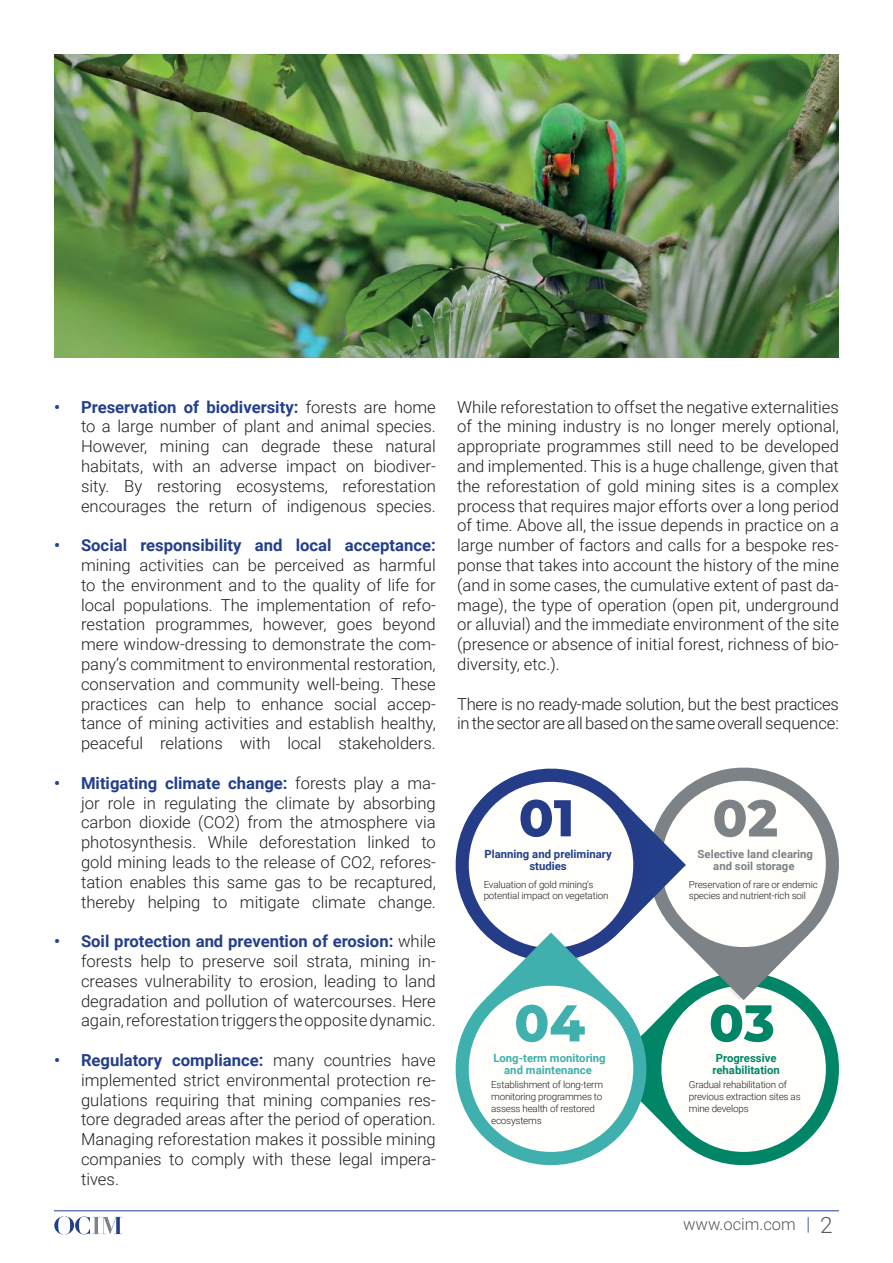
<style>
.page{position:relative;width:893px;height:1263px;background:#fff}
.page>*{position:absolute;margin:0;border:0;box-sizing:border-box;transform-origin:0 0}
.t1{font:800 51.6px "Montserrat";color:#008567}
.t2{font:800 51.6px "Montserrat";color:#7c8286}
.t3{font:800 51.6px "Montserrat";color:#3fb0ad}
.t4{font:800 51.6px "Montserrat";color:#253d89}
.t5{font:300 16.5px/19.8px "Roboto";color:#221f1f;text-align:justify}
.t6{font:300 16.5px/19.8px "Roboto";letter-spacing:-.02em;color:#221f1f}
.t7{font:700 16.5px "Roboto";color:#243f8a}
.t8{font:300 16.5px "Roboto";color:#57585a}
.t9{font:700 11.25px/12px "Roboto";color:#7c8286;text-align:center}
.t10{font:700 11.25px/12px "Roboto";color:#3fb0ad;text-align:center}
.t11{font:700 11.25px/12px "Roboto";color:#243f8a;text-align:center}
.t12{font:700 11.25px/12px "Roboto";color:#008567}
.t13{font:300 9.75px/11.7px "Roboto";letter-spacing:-.02em;color:#221f1f}
.s1{font-weight:700;color:#243f8a}
.s2{font-size:22.5px}
</style>
<div class="page">
<svg style="left:808px;top:1217px;width:1px;height:15px"></svg>
<svg style="left:54px;top:1216px;width:68px;height:18px"></svg>
<hr style="left:54px;top:1210px;width:785px;height:1px;background:#24408e">
<img style="left:54px;top:54px;width:785px;height:303px">
<svg style="left:455px;top:767px;width:384px;height:399px"></svg>
<p class="t5" style="left:81px;top:396px;width:356px;text-indent:-27px"><span class="s1">• Preservation of biodiversity:</span> forests are home to a large number of plant and animal species.<br>However, mining can degrade these natural habitats, with an adverse impact on biodiver&shy;sity. By restoring ecosystems, reforestation encourages the return of indigenous species.</p>
<p class="t7" style="left:54px;top:539px;width:383px">• Social responsibility and local acceptance:</p>
<p class="t5" style="left:81px;top:555px;width:356px">mining activities can be perceived as harmful to the environment and to the quality of life for local populations. The implementation of refo&shy;restation programmes, however, goes beyond mere window-dressing to demonstrate the com&shy;pany’s commitment to environmental restoration, conservation and community well-being. These practices can help to enhance social accep&shy;tance of mining activities and establish healthy, peaceful relations with local stakeholders.</p>
<p class="t5" style="left:81px;top:772px;width:356px;text-indent:-27px"><span class="s1">• Mitigating climate change:</span> forests play a ma&shy;jor role in regulating the climate by absorbing carbon dioxide (CO2) from the atmosphere via photosynthesis. While deforestation linked to gold mining leads to the release of CO2, refores&shy;tation enables this same gas to be recaptured, thereby helping to mitigate climate change.</p>
<p class="t5" style="left:81px;top:933px;width:356px;text-indent:-27px"><span class="s1">• Soil protection and prevention of erosion:</span> while forests help to preserve soil strata, mining in&shy;creases vulnerability to erosion, leading to land degradation and pollution of watercourses. Here again, reforestation triggers the opposite dynamic.</p>
<p class="t5" style="left:81px;top:1051px;width:356px;text-indent:-27px"><span class="s1">• Regulatory compliance:</span> many countries have implemented strict environmental protection re&shy;gulations requiring that mining companies res&shy;tore degraded areas after the period of operation.<br>Managing reforestation makes it possible mining companies to comply with these legal impera&shy;tives.</p>
<p class="t5" style="left:457px;top:396px;width:383px">While reforestation to offset the negative externalities of the mining industry is no longer merely optional, appropriate programmes still need to be developed and implemented. This is a huge challenge, given that the reforestation of gold mining sites is a complex process that requires major efforts over a long period of time. Above all, the issue depends in practice on a large number of factors and calls for a bespoke res&shy;ponse that takes into account the history of the mine (and in some cases, the cumulative extent of past da&shy;mage), the type of operation (open pit, underground or alluvial) and the immediate environment of the site (presence or absence of initial forest, richness of bio&shy;diversity, etc.).</p>
<p class="t6" style="left:457px;top:695px;width:383px">There is no ready-made solution, but the best practices in the sector are all based on the same overall sequence:</p>
<h1 class="t4" style="left:519px;top:788px;width:57px">01</h1>
<p class="t11" style="left:484px;top:849px;width:129px">Planning and preliminary studies</p>
<h1 class="t2" style="left:712px;top:788px;width:67px">02</h1>
<p class="t9" style="left:698px;top:849px;width:117px">Selective land clearing and soil storage</p>
<p class="t13" style="left:484px;top:878px;width:126px">Evaluation of gold mining’s potential impact on vegetation</p>
<p class="t13" style="left:689px;top:878px;width:130px">Preservation of rare or endemic species and nutrient-rich soil</p>
<h1 class="t3" style="left:514px;top:993px;width:72px">04</h1>
<h1 class="t1" style="left:709px;top:993px;width:67px">03</h1>
<p class="t10" style="left:493px;top:1053px;width:114px">Long-term monitoring and maintenance</p>
<p class="t12" style="left:712px;top:1053px;width:69px">Progressive rehabilitation</p>
<p class="t13" style="left:491px;top:1079px;width:113px">Establishment of long-term monitoring programmes to assess health of restored ecosystems</p>
<p class="t13" style="left:689px;top:1079px;width:113px">Gradual rehabilitation of previous extraction sites as mine develops</p>
<p class="t8" style="left:683px;top:1214px;width:151px">www.ocim.com <span class="s2">2</span></p>
</div>
